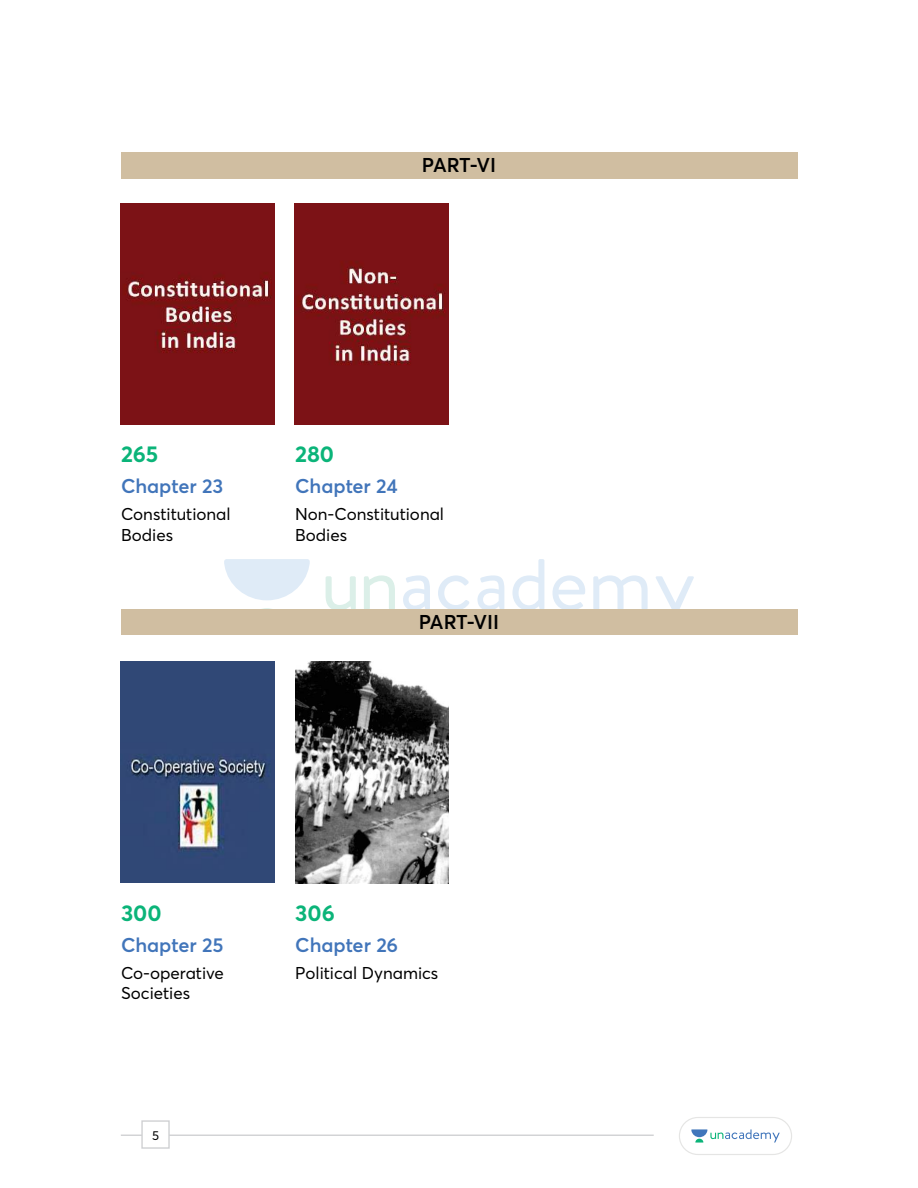
<style>
.page{position:relative;width:918px;height:1188px;background:#fff}
.page>*{position:absolute;margin:0;border:0;box-sizing:border-box;transform-origin:0 0}
.t1{font:700 22.65px "Averta Std";color:#0bb479}
.t2{font:600 19.8px "Averta Std";color:#4175ba}
.t3{font:600 19.8px "Averta Std";color:#000}
.t4{font:16.95px/20.2px "Averta Std";color:#000}
.t5{font:12.75px "Averta Std";color:#000}
</style>
<div class="page">
<hr style="left:121px;top:1135px;width:533px;height:1px;background:#d0d1d3">
<div style="left:142px;top:1121px;width:27px;height:27px;background:#fff"></div>
<div style="left:141px;top:1120px;width:29px;height:29px;border:1px solid #d0d1d3"></div>
<div style="left:679px;top:1117px;width:113px;height:38px;border:1px solid #e5e5e4;border-radius:18px"></div>
<svg style="left:691px;top:1129px;width:89px;height:14px"></svg>
<svg style="left:326px;top:576px;width:30px;height:34px"></svg>
<svg style="left:403px;top:575px;width:27px;height:35px"></svg>
<svg style="left:438px;top:575px;width:32px;height:35px"></svg>
<svg style="left:477px;top:575px;width:27px;height:35px"></svg>
<svg style="left:512px;top:559px;width:32px;height:51px"></svg>
<svg style="left:552px;top:575px;width:33px;height:35px"></svg>
<svg style="left:593px;top:575px;width:55px;height:35px"></svg>
<svg style="left:655px;top:576px;width:39px;height:34px"></svg>
<svg style="left:364px;top:575px;width:31px;height:35px"></svg>
<svg style="left:224px;top:559px;width:86px;height:41px"></svg>
<svg style="left:245px;top:608px;width:43px;height:2px"></svg>
<img style="left:121px;top:662px;width:154px;height:220px">
<img style="left:295px;top:662px;width:154px;height:221px">
<div style="left:121px;top:152px;width:676px;height:27px;background:#d0bea1"></div>
<img style="left:295px;top:203px;width:154px;height:222px">
<img style="left:121px;top:203px;width:154px;height:222px">
<div style="left:121px;top:610px;width:676px;height:25px;background:#d0bea1"></div>
<p class="t3" style="left:422px;top:156px;width:76px">PART-VI</p>
<h1 class="t1" style="left:121px;top:445px;width:39px">265</h1>
<p class="t2" style="left:121px;top:477px;width:104px">Chapter 23</p>
<p class="t4" style="left:121px;top:505px;width:111px">Constitutional<br>Bodies</p>
<h1 class="t1" style="left:295px;top:445px;width:40px">280</h1>
<p class="t2" style="left:295px;top:477px;width:104px">Chapter 24</p>
<p class="t4" style="left:295px;top:505px;width:151px">Non-Constitutional<br>Bodies</p>
<p class="t3" style="left:419px;top:613px;width:82px">PART-VII</p>
<h1 class="t1" style="left:121px;top:904px;width:42px">300</h1>
<p class="t2" style="left:121px;top:936px;width:104px">Chapter 25</p>
<p class="t4" style="left:121px;top:964px;width:104px">Co-operative<br>Societies</p>
<p class="t5" style="left:152px;top:1130px;width:9px">5</p>
<h1 class="t1" style="left:295px;top:904px;width:41px">306</h1>
<p class="t2" style="left:295px;top:936px;width:105px">Chapter 26</p>
<p class="t4" style="left:295px;top:964px;width:145px">Political Dynamics</p>
</div>
